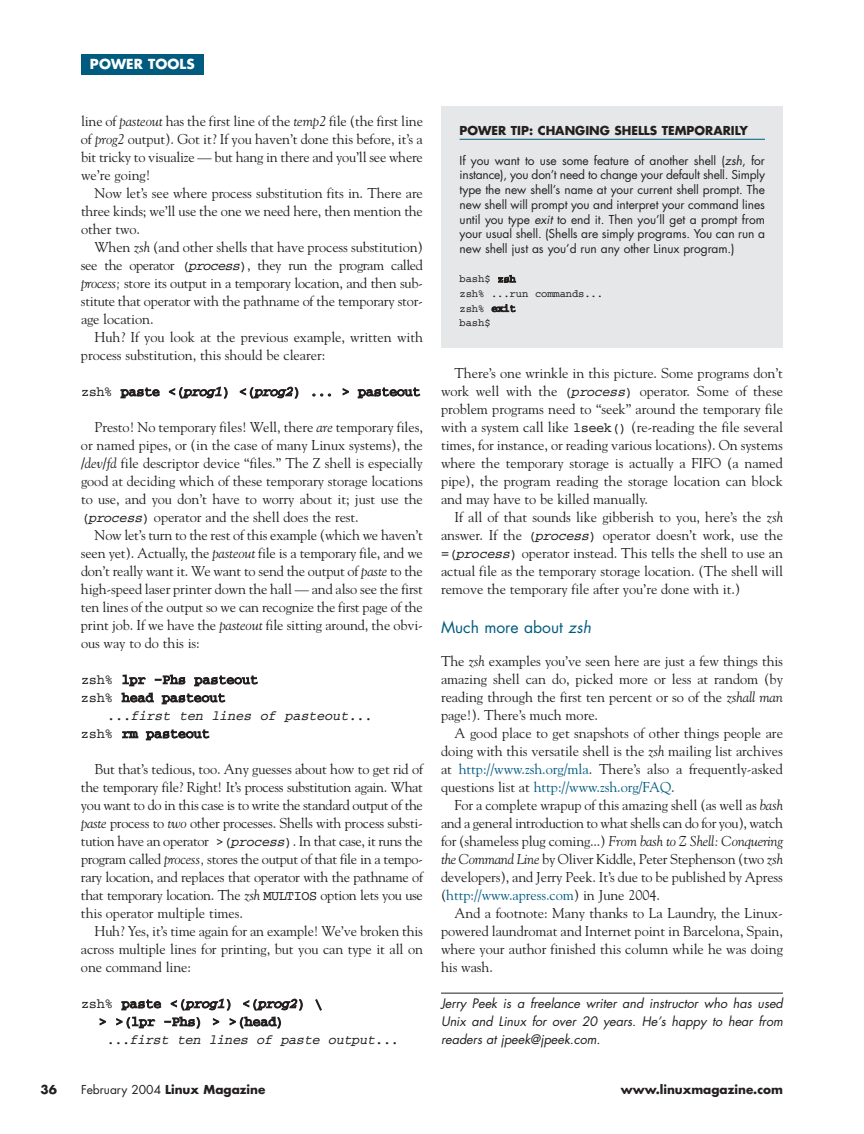
<style>
.page{position:relative;width:864px;height:1134px;background:#fff}
.page>*{position:absolute;margin:0;border:0;box-sizing:border-box;transform-origin:0 0}
.t1{font:15.75px "Futura";color:#005b7f}
.t2{font:14.25px/18px "Goudy";letter-spacing:-.005em;color:#231f1f;text-align:justify}
.t3{font:700 13.5px/18px "Courier M";letter-spacing:-.015em;color:#231f1f}
.t4{font:13.5px "Courier M Bold Obli";letter-spacing:-.02em;color:#231f1f}
.t5{font:700 13.5px "Futura";letter-spacing:.005em;color:#fff}
.t6{font:italic 12.75px/18px "Futura";letter-spacing:-.005em;color:#231f1f;text-align:justify}
.t7{font:12px/14.7px "Futura";letter-spacing:-.005em;color:#231f1f;text-align:justify}
.t8{font:700 12px "Futura";color:#231f1f}
.t9{font:700 10.5px/14.7px "Courier M";letter-spacing:-.01em;color:#231f1f}
.s1{font-style:italic}
.s2{font-family:"Courier M";font-weight:700;font-size:13.5px}
.s3{font-family:"Courier M Bold Obli";font-size:13.5px}
.s4{font-family:"Courier M Bold Obli";font-weight:400}
.s5{font-family:"Courier M";font-weight:700}
.s6{color:#005b7f}
.s7{font-weight:400}
</style>
<div class="page">
<hr style="left:441px;top:993px;width:342px;height:1px;background:#231f1f">
<div style="left:81px;top:54px;width:123px;height:20px;background:#005b7f"></div>
<div style="left:442px;top:106px;width:341px;height:242px;background:#e6e7e8"></div>
<hr style="left:460px;top:139px;width:305px;height:1px;background:#005b7f">
<p class="t5" style="left:90px;top:58px;width:106px">POWER TOOLS</p>
<p class="t2" style="left:81px;top:113px;width:343px">line of <span class="s1">pasteout</span> has the first line of the <span class="s1">temp2</span> file (the first line of <span class="s1">prog2</span> output). Got it? If you haven’t done this before, it’s a bit tricky to visualize — but hang in there and you’ll see where we’re going!</p>
<p class="t2" style="left:81px;top:185px;width:343px;text-indent:14px">Now let’s see where process substitution fits in. There are three kinds; we’ll use the one we need here, then mention the other two.</p>
<p class="t2" style="left:81px;top:239px;width:344px;text-indent:14px">When <span class="s1">zsh</span> (and other shells that have process substitution) see the operator <span class="s2">(</span><span class="s3">process</span><span class="s2">)</span>, they run the program called <span class="s1">process;</span> store its output in a temporary location, and then sub&shy;stitute that operator with the pathname of the temporary stor&shy;age location.</p>
<p class="t2" style="left:81px;top:329px;width:343px;text-indent:14px">Huh? If you look at the previous example, written with process substitution, this should be clearer:</p>
<p class="t3" style="left:81px;top:383px;width:341px">zsh% paste &lt;(<span class="s4">prog1</span>) &lt;(<span class="s4">prog2</span>) ... &gt; pasteout</p>
<p class="t2" style="left:81px;top:419px;width:343px;text-indent:14px">Presto! No temporary files! Well, there <span class="s1">are</span> temporary files, or named pipes, or (in the case of many Linux systems), the <span class="s1">/dev/fd</span> file descriptor device “files.” The Z shell is especially good at deciding which of these temporary storage locations to use, and you don’t have to worry about it; just use the <span class="s2">(</span><span class="s3">process</span><span class="s2">)</span> operator and the shell does the rest.</p>
<p class="t2" style="left:81px;top:527px;width:343px;text-indent:14px">Now let’s turn to the rest of this example (which we haven’t seen yet). Actually, the <span class="s1">pasteout</span> file is a temporary file, and we don’t really want it. We want to send the output of <span class="s1">paste</span> to the high-speed laser printer down the hall — and also see the first ten lines of the output so we can recognize the first page of the print job. If we have the <span class="s1">pasteout</span> file sitting around, the obvi&shy;ous way to do this is:</p>
<p class="t3" style="left:81px;top:671px;width:179px">zsh% lpr –Phs pasteout zsh% head pasteout</p>
<p class="t4" style="left:107px;top:711px;width:267px"><span class="s5">...</span>first ten lines of pasteout<span class="s5">...</span></p>
<p class="t3" style="left:81px;top:725px;width:130px">zsh% rm pasteout</p>
<p class="t2" style="left:81px;top:761px;width:344px;text-indent:14px">But that’s tedious, too. Any guesses about how to get rid of the temporary file? Right! It’s process substitution again. What you want to do in this case is to write the standard output of the <span class="s1">paste</span> process to <span class="s1">two</span> other processes. Shells with process substi&shy;tution have an operator <span class="s2">&gt;(</span><span class="s3">process</span><span class="s2">)</span>. In that case, it runs the program called <span class="s1">process,</span> stores the output of that file in a tempo&shy;rary location, and replaces that operator with the pathname of that temporary location. The <span class="s1">zsh</span> <span class="s2">MULTIOS</span> option lets you use this operator multiple times.</p>
<p class="t2" style="left:81px;top:923px;width:343px;text-indent:14px">Huh? Yes, it’s time again for an example! We’ve broken this across multiple lines for printing, but you can type it all on one command line:</p>
<p class="t3" style="left:99px;top:995px;width:225px;text-indent:-18px">zsh% paste &lt;(<span class="s4">prog1</span>) &lt;(<span class="s4">prog2</span>) \ &gt; &gt;(lpr –Phs) &gt; &gt;(head)</p>
<p class="t4" style="left:107px;top:1035px;width:294px"><span class="s5">...</span>first ten lines of paste output<span class="s5">...</span></p>
<p class="t8" style="left:460px;top:125px;width:290px">POWER TIP: CHANGING SHELLS TEMPORARILY</p>
<p class="t7" style="left:460px;top:154px;width:307px">If you want to use some feature of another shell (<span class="s1">zsh</span>, for instance), you don’t need to change your default shell. Simply type the new shell’s name at your current shell prompt. The new shell will prompt you and interpret your command lines until you type <span class="s1">exit</span> to end it. Then you’ll get a prompt from your usual shell. (Shells are simply programs. You can run a new shell just as you’d run any other Linux program.)</p>
<p class="t9" style="left:460px;top:272px;width:145px">bash$ zsh<br>zsh% ...run commands... zsh% exit<br>bash$</p>
<p class="t2" style="left:441px;top:365px;width:343px;text-indent:14px">There’s one wrinkle in this picture. Some programs don’t work well with the <span class="s2">(</span><span class="s3">process</span><span class="s2">)</span> operator. Some of these problem programs need to “seek” around the temporary file with a system call like <span class="s2">lseek()</span> (re-reading the file several times, for instance, or reading various locations). On systems where the temporary storage is actually a FIFO (a named pipe), the program reading the storage location can block and may have to be killed manually.</p>
<p class="t2" style="left:441px;top:509px;width:343px;text-indent:14px">If all of that sounds like gibberish to you, here’s the <span class="s1">zsh </span>answer. If the <span class="s2">(</span><span class="s3">process</span><span class="s2">)</span> operator doesn’t work, use the <span class="s2">=(</span><span class="s3">process</span><span class="s2">)</span> operator instead. This tells the shell to use an actual file as the temporary storage location. (The shell will remove the temporary file after you’re done with it.)</p>
<p class="t1" style="left:441px;top:620px;width:152px">Much more about <span class="s1">zsh</span></p>
<p class="t2" style="left:441px;top:653px;width:344px">The <span class="s1">zsh</span> examples you’ve seen here are just a few things this amazing shell can do, picked more or less at random (by reading through the first ten percent or so of the <span class="s1">zshall man </span>page!). There’s much more.</p>
<p class="t2" style="left:441px;top:725px;width:343px;text-indent:14px">A good place to get snapshots of other things people are doing with this versatile shell is the <span class="s1">zsh</span> mailing list archives at <span class="s6">http://www.zsh.org/mla</span>. There’s also a frequently-asked questions list at <span class="s6">http://www.zsh.org/FAQ</span>.</p>
<p class="t2" style="left:441px;top:797px;width:343px;text-indent:14px">For a complete wrapup of this amazing shell (as well as <span class="s1">bash </span>and a general introduction to what shells can do for you), watch for (shameless plug coming...) <span class="s1">From bash to Z Shell: Conquering the Command Line</span> by Oliver Kiddle, Peter Stephenson (two <span class="s1">zsh </span>developers), and Jerry Peek. It’s due to be published by Apress (<span class="s6">http://www.apress.com</span>) in June 2004.</p>
<p class="t2" style="left:441px;top:905px;width:343px;text-indent:14px">And a footnote: Many thanks to La Laundry, the Linux&shy;powered laundromat and Internet point in Barcelona, Spain, where your author finished this column while he was doing his wash.</p>
<p class="t6" style="left:441px;top:995px;width:343px">Jerry Peek is a freelance writer and instructor who has used Unix and Linux for over 20 years. He’s happy to hear from readers at jpeek@jpeek.com.</p>
<p class="t8" style="left:40px;top:1084px;width:18px">36</p>
<p class="t8" style="left:81px;top:1084px;width:186px"><span class="s7">February 2004</span> Linux Magazine</p>
<p class="t8" style="left:621px;top:1084px;width:164px">www.linuxmagazine.com</p>
</div>
